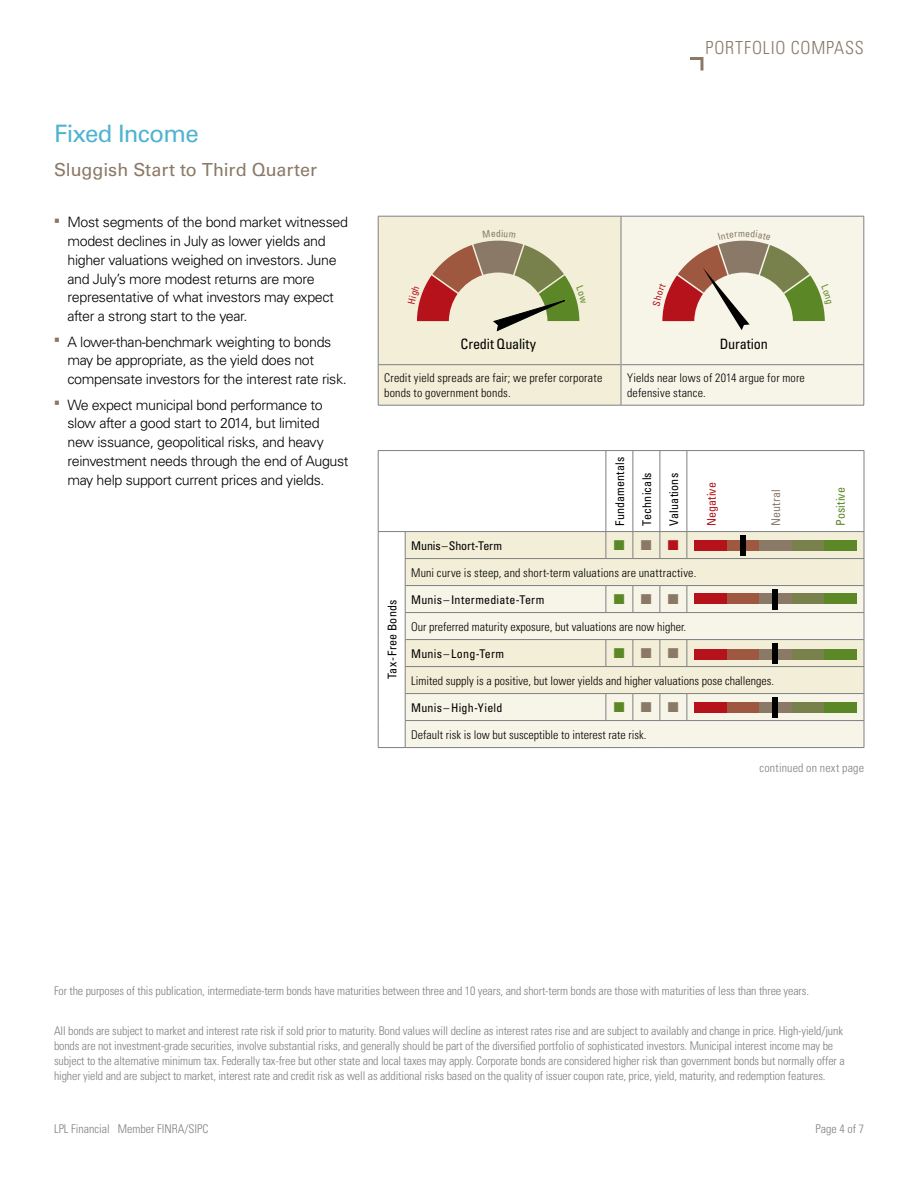
<style>
.page{position:relative;width:918px;height:1188px;background:#fff}
.page>*{position:absolute;margin:0;border:0;box-sizing:border-box;transform-origin:0 0}
.t1{font:24px "Univers";letter-spacing:-.025em;color:#4fb3cf}
.t2{font:18px "Univers";letter-spacing:-.005em;color:#8a7967}
.t3{font:300 condensed 18px "Univers";letter-spacing:.045em;color:#8a7967}
.t4{font:300 14.25px/18.8px "Univers";letter-spacing:-.025em;color:#000}
.t5{font:condensed 14.25px "Univers";letter-spacing:-.01em;color:#000}
.t6{font:14.25px "Zapf Dingbats ITC";color:#5c8727}
.t7{font:300 condensed 12px/15px "Univers";letter-spacing:-.01em;color:#807f83}
.t8{font:300 condensed 12px/14.4px "Univers";color:#000}
.t9{font:condensed 12px "Univers";letter-spacing:.015em;color:#000}
.t10{font:300 condensed 12px/14.4px "Univers";letter-spacing:.02em;color:#000}
.t11{font:300 condensed 12px "Univers";letter-spacing:.015em;color:#807f83}
.t12{font:condensed 12px "Univers";letter-spacing:-.005em;color:#000}
.t13{font:condensed 12px "Univers";letter-spacing:-.005em;color:#b5121b}
.t14{font:condensed 12px "Univers";color:#5c8727}
.t15{font:condensed 12px "Univers";letter-spacing:-.005em;color:#8a7967}
.s1{color:#8a7967}
.s2{color:#b5121b}
</style>
<div class="page">
<svg style="left:690px;top:57px;width:14px;height:14px"></svg>
<div style="left:379px;top:217px;width:242px;height:188px;background:#f2eed7"></div>
<div style="left:622px;top:217px;width:242px;height:188px;background:#f7f5e8"></div>
<hr style="left:378px;top:216px;width:243px;height:1px;background:#807f83">
<hr style="left:378px;top:216px;width:1px;height:148px;background:#807f83">
<hr style="left:621px;top:216px;width:243px;height:1px;background:#807f83">
<hr style="left:864px;top:216px;width:1px;height:148px;background:#807f83">
<hr style="left:378px;top:364px;width:243px;height:1px;background:#807f83">
<hr style="left:378px;top:365px;width:1px;height:40px;background:#807f83">
<hr style="left:621px;top:364px;width:243px;height:1px;background:#807f83">
<hr style="left:864px;top:365px;width:1px;height:40px;background:#807f83">
<hr style="left:378px;top:405px;width:243px;height:1px;background:#807f83">
<hr style="left:621px;top:405px;width:243px;height:1px;background:#807f83">
<hr style="left:621px;top:216px;width:1px;height:149px;background:#807f83">
<hr style="left:621px;top:365px;width:1px;height:40px;background:#807f83">
<div style="left:406px;top:532px;width:200px;height:53px;background:#f2eed7"></div>
<svg style="left:406px;top:586px;width:200px;height:161px;background:#f4f2e1"></svg>
<hr style="left:405px;top:558px;width:201px;height:1px;background:#807f83">
<hr style="left:405px;top:612px;width:201px;height:1px;background:#807f83">
<hr style="left:405px;top:666px;width:201px;height:1px;background:#807f83">
<hr style="left:405px;top:720px;width:201px;height:1px;background:#807f83">
<hr style="left:606px;top:451px;width:1px;height:80px;background:#807f83">
<hr style="left:633px;top:451px;width:1px;height:80px;background:#807f83">
<hr style="left:660px;top:451px;width:1px;height:80px;background:#807f83">
<hr style="left:687px;top:451px;width:1px;height:80px;background:#807f83">
<hr style="left:864px;top:451px;width:1px;height:80px;background:#807f83">
<hr style="left:405px;top:585px;width:201px;height:1px;background:#807f83">
<hr style="left:405px;top:639px;width:201px;height:1px;background:#807f83">
<hr style="left:405px;top:693px;width:201px;height:1px;background:#807f83">
<hr style="left:405px;top:747px;width:201px;height:1px;background:#807f83">
<svg style="left:378px;top:531px;width:28px;height:217px"></svg>
<svg style="left:378px;top:450px;width:27px;height:1px"></svg>
<hr style="left:378px;top:451px;width:1px;height:80px;background:#807f83">
<hr style="left:405px;top:450px;width:201px;height:1px;background:#807f83">
<svg style="left:606px;top:450px;width:81px;height:1px"></svg>
<hr style="left:687px;top:450px;width:177px;height:1px;background:#807f83">
<hr style="left:405px;top:531px;width:201px;height:1px;background:#807f83">
<svg style="left:606px;top:531px;width:259px;height:217px;background:#ece9d8"></svg>
<hr style="left:687px;top:531px;width:177px;height:1px;background:#807f83">
<div style="left:694px;top:540px;width:33px;height:10px;background:#b5121b"></div>
<div style="left:792px;top:540px;width:32px;height:10px;background:#78804c"></div>
<div style="left:727px;top:540px;width:32px;height:10px;background:#9e583f"></div>
<div style="left:759px;top:540px;width:33px;height:10px;background:#8a7967"></div>
<div style="left:824px;top:540px;width:32px;height:10px;background:#5c8727"></div>
<div style="left:694px;top:594px;width:33px;height:10px;background:#b5121b"></div>
<div style="left:792px;top:594px;width:32px;height:10px;background:#78804c"></div>
<div style="left:727px;top:594px;width:32px;height:10px;background:#9e583f"></div>
<div style="left:759px;top:594px;width:33px;height:10px;background:#8a7967"></div>
<div style="left:824px;top:594px;width:32px;height:10px;background:#5c8727"></div>
<div style="left:694px;top:649px;width:33px;height:10px;background:#b5121b"></div>
<div style="left:792px;top:649px;width:32px;height:10px;background:#78804c"></div>
<div style="left:727px;top:649px;width:32px;height:10px;background:#9e583f"></div>
<div style="left:759px;top:649px;width:33px;height:10px;background:#8a7967"></div>
<div style="left:824px;top:649px;width:32px;height:10px;background:#5c8727"></div>
<div style="left:694px;top:702px;width:33px;height:10px;background:#b5121b"></div>
<div style="left:792px;top:702px;width:32px;height:10px;background:#78804c"></div>
<div style="left:727px;top:702px;width:32px;height:10px;background:#9e583f"></div>
<div style="left:759px;top:702px;width:33px;height:10px;background:#8a7967"></div>
<div style="left:824px;top:702px;width:32px;height:10px;background:#5c8727"></div>
<div style="left:740px;top:535px;width:6px;height:21px;background:#000"></div>
<div style="left:772px;top:589px;width:6px;height:21px;background:#000"></div>
<div style="left:772px;top:643px;width:6px;height:21px;background:#000"></div>
<div style="left:772px;top:697px;width:6px;height:21px;background:#000"></div>
<svg style="left:653px;top:230px;width:179px;height:100px;background:#cbbca7"></svg>
<svg style="left:408px;top:230px;width:178px;height:102px;background:#c8b89d"></svg>
<h1 class="t1" style="left:54px;top:119px;width:146px">Fixed Income</h1>
<h2 class="t2" style="left:54px;top:158px;width:265px">Sluggish Start to Third Quarter</h2>
<p class="t4" style="left:67px;top:213px;width:282px">Most segments of the bond market witnessed modest declines in July as lower yields and higher valuations weighed on investors. June and July’s more modest returns are more representative of what investors may expect after a strong start to the year.</p>
<p class="t4" style="left:67px;top:332px;width:281px">A lower-than-benchmark weighting to bonds may be appropriate, as the yield does not compensate investors for the interest rate risk.</p>
<p class="t4" style="left:67px;top:395px;width:283px">We expect municipal bond performance to slow after a good start to 2014, but limited new issuance, geopolitical risks, and heavy reinvestment needs through the end of August may help support current prices and yields.</p>
<h2 class="t3" style="left:705px;top:37px;width:160px">PORTFOLIO COMPASS</h2>
<p class="t5" style="left:461px;top:335px;width:77px">Credit Quality</p>
<p class="t5" style="left:720px;top:335px;width:50px">Duration</p>
<p class="t10" style="left:384px;top:371px;width:220px">Credit yield spreads are fair; we prefer corporate bonds to government bonds.</p>
<p class="t8" style="left:627px;top:371px;width:179px">Yields near lows of 2014 argue for more defensive stance.</p>
<p class="t9" style="left:385px;top:679px;width:81px;rotate:-90deg">Tax-Free Bonds</p>
<p class="t9" style="left:612px;top:526px;width:70px;rotate:-90deg">Fundamentals</p>
<p class="t9" style="left:639px;top:526px;width:55px;rotate:-90deg">Technicals</p>
<p class="t9" style="left:666px;top:526px;width:54px;rotate:-90deg">Valuations</p>
<p class="t13" style="left:704px;top:526px;width:45px;rotate:-90deg">Negative</p>
<p class="t15" style="left:768px;top:526px;width:37px;rotate:-90deg">Neutral</p>
<p class="t14" style="left:833px;top:526px;width:40px;rotate:-90deg">Positive</p>
<p class="t12" style="left:411px;top:538px;width:92px">Munis–Short-Term</p>
<p class="t6" style="left:614px;top:539px;width:66px">■<span class="s1">■</span><span class="s2">■</span></p>
<p class="t8" style="left:411px;top:565px;width:287px">Muni curve is steep, and short-term valuations are unattractive.</p>
<p class="t9" style="left:411px;top:592px;width:135px">Munis–Intermediate-Term</p>
<p class="t6" style="left:614px;top:593px;width:66px">■<span class="s1">■■</span></p>
<p class="t8" style="left:411px;top:619px;width:277px">Our preferred maturity exposure, but valuations are now higher.</p>
<p class="t9" style="left:411px;top:646px;width:94px">Munis–Long-Term</p>
<p class="t6" style="left:614px;top:647px;width:66px">■<span class="s1">■■</span></p>
<p class="t8" style="left:411px;top:673px;width:365px">Limited supply is a positive, but lower yields and higher valuations pose challenges.</p>
<p class="t9" style="left:411px;top:700px;width:93px">Munis–High-Yield</p>
<p class="t6" style="left:614px;top:701px;width:66px">■<span class="s1">■■</span></p>
<p class="t8" style="left:411px;top:727px;width:237px">Default risk is low but susceptible to interest rate risk.</p>
<p class="t11" style="left:760px;top:761px;width:106px">continued on next page</p>
<p class="t7" style="left:54px;top:984px;width:757px">For the purposes of this publication, intermediate-term bonds have maturities between three and 10 years, and short-term bonds are those with maturities of less than three years.</p>
<p class="t7" style="left:54px;top:1023px;width:792px">All bonds are subject to market and interest rate risk if sold prior to maturity. Bond values will decline as interest rates rise and are subject to availably and change in price. High-yield/junk bonds are not investment-grade securities, involve substantial risks, and generally should be part of the diversified portfolio of sophisticated investors. Municipal interest income may be subject to the alternative minimum tax. Federally tax-free but other state and local taxes may apply. Corporate bonds are considered higher risk than government bonds but normally offer a higher yield and are subject to market, interest rate and credit risk as well as additional risks based on the quality of issuer coupon rate, price, yield, maturity, and redemption features.</p>
<p class="t7" style="left:54px;top:1122px;width:156px">LPL Financial Member FINRA/SIPC</p>
<p class="t7" style="left:815px;top:1122px;width:50px">Page 4 of 7</p>
</div>
